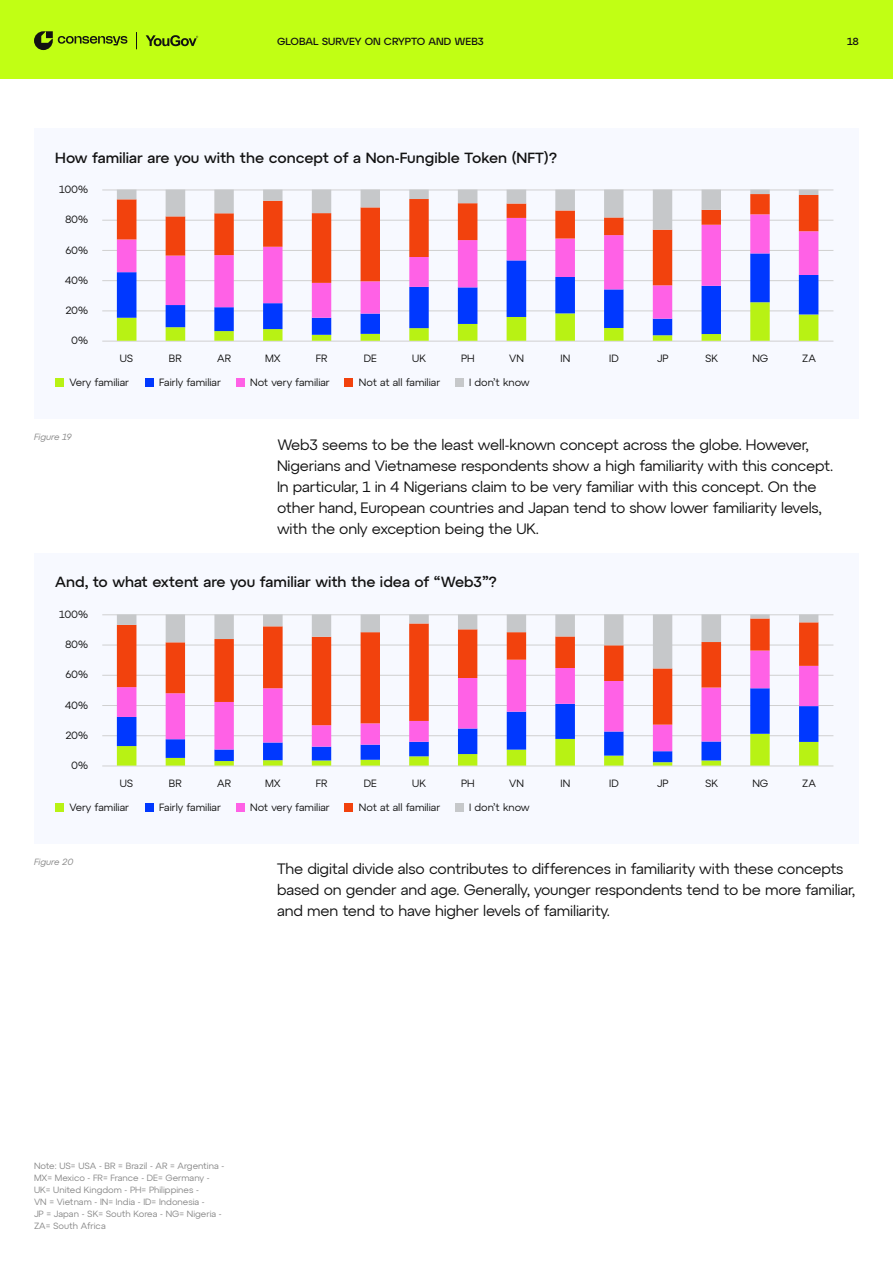
<style>
.page{position:relative;width:893px;height:1263px;background:#fff}
.page>*{position:absolute;margin:0;border:0;box-sizing:border-box;transform-origin:0 0}
.t1{font:15px/21px "Atyp Text";letter-spacing:-.01em;color:#121212}
.t2{font:500 15px "Atyp Text";color:#121212}
.t3{font:10.5px "Atyp Text";color:#121212}
.t4{font:500 10.5px "Atyp Display";color:#121212}
.t5{font:9px/12px "Atyp Text";color:#888}
.t6{font:italic 9px "Atyp Text";color:#888}
</style>
<div class="page">
<div style="left:0;top:0;width:893px;height:79px;background:#c1ff14"></div>
<svg style="left:146px;top:35px;width:52px;height:11px"></svg>
<svg style="left:136px;top:32px;width:1px;height:17px"></svg>
<svg style="left:34px;top:31px;width:93px;height:19px"></svg>
<div style="left:34px;top:128px;width:825px;height:290px;background:#f7f9ff"></div>
<div style="left:34px;top:553px;width:825px;height:290px;background:#f7f9ff"></div>
<hr style="left:102px;top:190px;width:731px;height:1px;background:#d0d0d0">
<hr style="left:102px;top:614px;width:731px;height:1px;background:#d0d0d0">
<hr style="left:102px;top:220px;width:731px;height:1px;background:#d0d0d0">
<hr style="left:102px;top:645px;width:731px;height:1px;background:#d0d0d0">
<hr style="left:102px;top:250px;width:731px;height:1px;background:#d0d0d0">
<hr style="left:102px;top:675px;width:731px;height:1px;background:#d0d0d0">
<hr style="left:102px;top:280px;width:731px;height:1px;background:#d0d0d0">
<hr style="left:102px;top:705px;width:731px;height:1px;background:#d0d0d0">
<hr style="left:102px;top:310px;width:731px;height:1px;background:#d0d0d0">
<hr style="left:102px;top:735px;width:731px;height:1px;background:#d0d0d0">
<hr style="left:102px;top:341px;width:731px;height:1px;background:#d0d0d0">
<hr style="left:102px;top:766px;width:731px;height:1px;background:#d0d0d0">
<div style="left:55px;top:379px;width:8px;height:8px;background:#b8f214"></div>
<div style="left:55px;top:804px;width:8px;height:8px;background:#b8f214"></div>
<div style="left:145px;top:379px;width:8px;height:8px;background:#0038ff"></div>
<div style="left:145px;top:804px;width:8px;height:8px;background:#0038ff"></div>
<div style="left:236px;top:379px;width:8px;height:8px;background:#ff61e6"></div>
<div style="left:236px;top:804px;width:8px;height:8px;background:#ff61e6"></div>
<div style="left:345px;top:379px;width:8px;height:8px;background:#f2420d"></div>
<div style="left:345px;top:803px;width:8px;height:8px;background:#f2420d"></div>
<div style="left:455px;top:379px;width:8px;height:8px;background:#c6c8ca"></div>
<div style="left:455px;top:803px;width:8px;height:8px;background:#c6c8ca"></div>
<svg style="left:117px;top:335px;width:701px;height:6px"></svg>
<svg style="left:117px;top:319px;width:701px;height:16px"></svg>
<svg style="left:117px;top:285px;width:701px;height:34px"></svg>
<svg style="left:117px;top:230px;width:701px;height:55px"></svg>
<svg style="left:117px;top:190px;width:701px;height:40px"></svg>
<svg style="left:117px;top:762px;width:701px;height:4px"></svg>
<svg style="left:117px;top:751px;width:701px;height:11px"></svg>
<svg style="left:117px;top:725px;width:701px;height:26px"></svg>
<svg style="left:117px;top:668px;width:701px;height:57px"></svg>
<svg style="left:117px;top:614px;width:701px;height:54px"></svg>
<p class="t4" style="left:277px;top:33px;width:208px">GLOBAL SURVEY ON CRYPTO AND WEB3</p>
<p class="t4" style="left:847px;top:33px;width:13px">18</p>
<p class="t2" style="left:55px;top:146px;width:503px">How familiar are you with the concept of a Non-Fungible Token (NFT)?</p>
<p class="t3" style="left:59px;top:181px;width:31px">100%</p>
<p class="t3" style="left:65px;top:212px;width:25px">80%</p>
<p class="t3" style="left:66px;top:242px;width:24px">60%</p>
<p class="t3" style="left:65px;top:272px;width:25px">40%</p>
<p class="t3" style="left:65px;top:302px;width:24px">20%</p>
<p class="t3" style="left:71px;top:333px;width:18px">0%</p>
<p class="t3" style="left:120px;top:350px;width:15px">US</p>
<p class="t3" style="left:169px;top:350px;width:14px">BR</p>
<p class="t3" style="left:217px;top:350px;width:15px">AR</p>
<p class="t3" style="left:265px;top:350px;width:17px">MX</p>
<p class="t3" style="left:316px;top:350px;width:13px">FR</p>
<p class="t3" style="left:364px;top:350px;width:15px">DE</p>
<p class="t3" style="left:412px;top:350px;width:15px">UK</p>
<p class="t3" style="left:461px;top:350px;width:15px">PH</p>
<p class="t3" style="left:509px;top:350px;width:16px">VN</p>
<p class="t3" style="left:560px;top:350px;width:11px">IN</p>
<p class="t3" style="left:609px;top:350px;width:11px">ID</p>
<p class="t3" style="left:657px;top:350px;width:13px">JP</p>
<p class="t3" style="left:705px;top:350px;width:15px">SK</p>
<p class="t3" style="left:752px;top:350px;width:18px">NG</p>
<p class="t3" style="left:802px;top:350px;width:15px">ZA</p>
<p class="t3" style="left:69px;top:375px;width:61px">Very familiar</p>
<p class="t3" style="left:159px;top:375px;width:63px">Fairly familiar</p>
<p class="t3" style="left:250px;top:375px;width:81px">Not very familiar</p>
<p class="t3" style="left:359px;top:374px;width:83px">Not at all familiar</p>
<p class="t3" style="left:469px;top:374px;width:62px">I don’t know</p>
<p class="t6" style="left:34px;top:430px;width:39px">Figure 19</p>
<p class="t1" style="left:277px;top:433px;width:558px">Web3 seems to be the least well-known concept across the globe. However, Nigerians and Vietnamese respondents show a high familiarity with this concept.<br>In particular, 1 in 4 Nigerians claim to be very familiar with this concept. On the other hand, European countries and Japan tend to show lower familiarity levels, with the only exception being the UK.</p>
<p class="t2" style="left:55px;top:571px;width:443px">And, to what extent are you familiar with the idea of “Web3”?</p>
<p class="t3" style="left:59px;top:606px;width:31px">100%</p>
<p class="t3" style="left:65px;top:636px;width:25px">80%</p>
<p class="t3" style="left:66px;top:667px;width:24px">60%</p>
<p class="t3" style="left:65px;top:697px;width:25px">40%</p>
<p class="t3" style="left:65px;top:727px;width:24px">20%</p>
<p class="t3" style="left:71px;top:757px;width:18px">0%</p>
<p class="t3" style="left:120px;top:775px;width:15px">US</p>
<p class="t3" style="left:169px;top:775px;width:14px">BR</p>
<p class="t3" style="left:217px;top:775px;width:15px">AR</p>
<p class="t3" style="left:265px;top:775px;width:17px">MX</p>
<p class="t3" style="left:316px;top:775px;width:13px">FR</p>
<p class="t3" style="left:364px;top:775px;width:15px">DE</p>
<p class="t3" style="left:412px;top:775px;width:15px">UK</p>
<p class="t3" style="left:461px;top:775px;width:15px">PH</p>
<p class="t3" style="left:509px;top:775px;width:16px">VN</p>
<p class="t3" style="left:560px;top:775px;width:11px">IN</p>
<p class="t3" style="left:609px;top:775px;width:11px">ID</p>
<p class="t3" style="left:657px;top:775px;width:13px">JP</p>
<p class="t3" style="left:705px;top:775px;width:15px">SK</p>
<p class="t3" style="left:752px;top:775px;width:18px">NG</p>
<p class="t3" style="left:802px;top:775px;width:15px">ZA</p>
<p class="t3" style="left:69px;top:799px;width:61px">Very familiar</p>
<p class="t3" style="left:159px;top:799px;width:63px">Fairly familiar</p>
<p class="t3" style="left:250px;top:799px;width:81px">Not very familiar</p>
<p class="t3" style="left:359px;top:799px;width:83px">Not at all familiar</p>
<p class="t3" style="left:469px;top:799px;width:62px">I don’t know</p>
<p class="t6" style="left:34px;top:855px;width:41px">Figure 20</p>
<p class="t1" style="left:277px;top:858px;width:579px">The digital divide also contributes to differences in familiarity with these concepts based on gender and age. Generally, younger respondents tend to be more familiar, and men tend to have higher levels of familiarity.</p>
<p class="t5" style="left:34px;top:1159px;width:192px">Note: US= USA - BR = Brazil - AR = Argentina - MX= Mexico - FR= France - DE= Germany - UK= United Kingdom - PH= Philippines -<br>VN = Vietnam - IN= India - ID= Indonesia -<br>JP = Japan - SK= South Korea - NG= Nigeria - ZA= South Africa</p>
</div>
